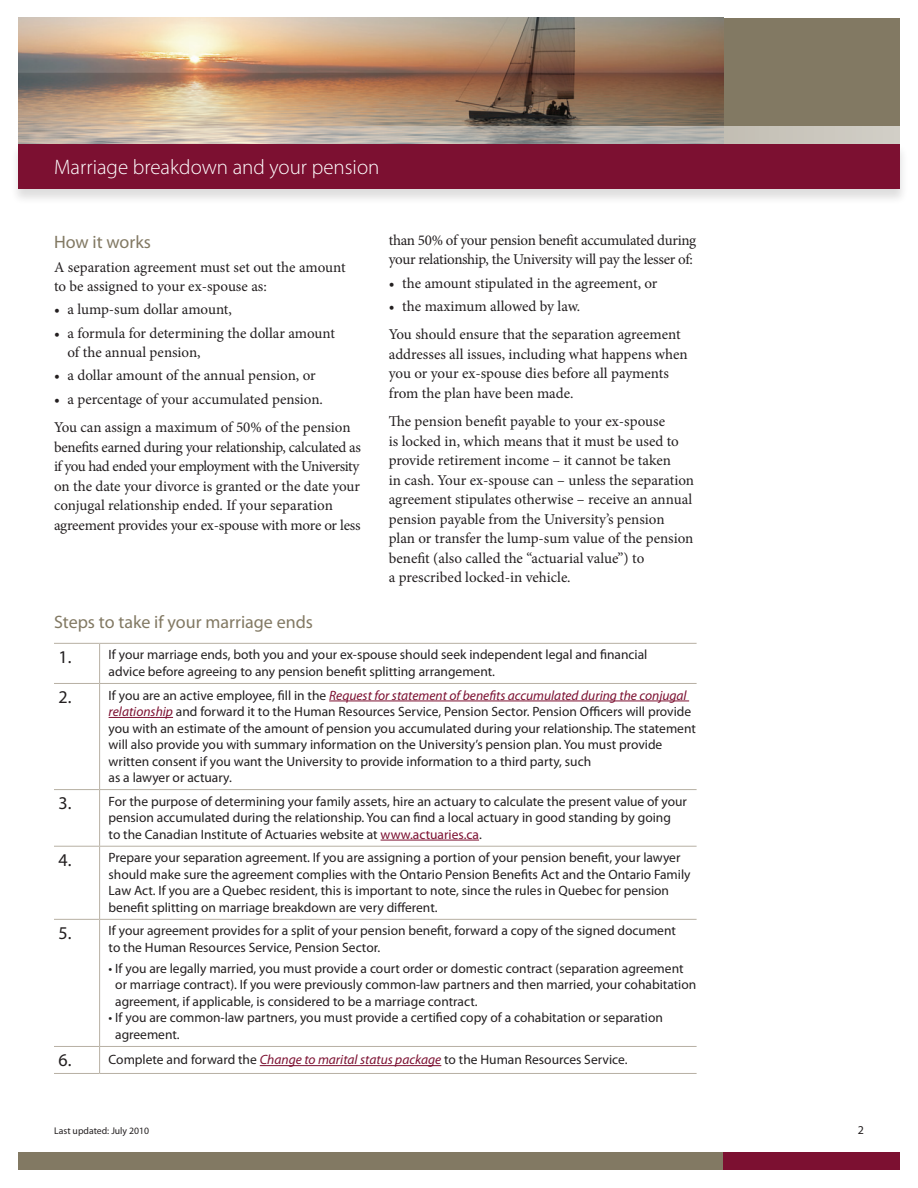
<style>
.page{position:relative;width:918px;height:1188px;background:#fff}
.page>*{position:absolute;margin:0;border:0;box-sizing:border-box;transform-origin:0 0}
.t1{font:300 21px "Myriad Pro";color:#fff}
.Titles_1{font:18px "Myriad Pro";color:#827963}
.t2{font:18px "Myriad Pro";color:#231f20}
.Main_Body_Copy{font:15px/19.5px "Minion Pro";letter-spacing:-.005em;color:#231f20}
.Body_Copy_Bullets{font:15px/19.5px "Minion Pro";color:#231f20}
.t3{font:13.5px/16.5px "Myriad Pro";color:#231f20}
.t4{font:12px "Myriad Pro";color:#231f20}
.t5{font:9.75px "Myriad Pro";color:#231f20}
.s1{font-style:italic;color:#7c1031}
.s2{color:#7c1031}
</style>
<div class="page">
<div style="left:714px;top:18px;width:186px;height:126px;background:#827963"></div>
<img style="left:18px;top:18px;width:706px;height:108px">
<div style="left:10px;top:143px;width:898px;height:62px;background:#231f20;opacity:.15"></div>
<div style="left:18px;top:144px;width:882px;height:45px;background:#7c1031"></div>
<svg style="left:18px;top:126px;width:882px;height:18px;background:#beb8ae"></svg>
<div style="left:18px;top:1152px;width:706px;height:18px;background:#827963"></div>
<div style="left:724px;top:1152px;width:176px;height:18px;background:#7c1031"></div>
<hr style="left:54px;top:643px;width:46px;height:1px;background:#b7b0a3">
<hr style="left:100px;top:643px;width:597px;height:1px;background:#b7b0a3">
<hr style="left:54px;top:683px;width:46px;height:1px;background:#b7b0a3">
<hr style="left:100px;top:683px;width:597px;height:1px;background:#b7b0a3">
<hr style="left:54px;top:789px;width:46px;height:1px;background:#b7b0a3">
<hr style="left:100px;top:789px;width:597px;height:1px;background:#b7b0a3">
<hr style="left:54px;top:846px;width:46px;height:1px;background:#b7b0a3">
<hr style="left:100px;top:846px;width:597px;height:1px;background:#b7b0a3">
<hr style="left:54px;top:919px;width:46px;height:1px;background:#b7b0a3">
<hr style="left:100px;top:919px;width:597px;height:1px;background:#b7b0a3">
<hr style="left:54px;top:1046px;width:46px;height:1px;background:#b7b0a3">
<hr style="left:100px;top:1046px;width:597px;height:1px;background:#b7b0a3">
<hr style="left:54px;top:1073px;width:46px;height:1px;background:#b7b0a3">
<hr style="left:100px;top:1073px;width:597px;height:1px;background:#b7b0a3">
<hr style="left:99px;top:644px;width:1px;height:39px;background:#b7b0a3">
<hr style="left:99px;top:684px;width:1px;height:105px;background:#b7b0a3">
<hr style="left:99px;top:790px;width:1px;height:56px;background:#b7b0a3">
<hr style="left:99px;top:847px;width:1px;height:72px;background:#b7b0a3">
<hr style="left:99px;top:920px;width:1px;height:126px;background:#b7b0a3">
<svg style="left:99px;top:1047px;width:1px;height:26px"></svg>
<hr style="left:329px;top:701px;width:360px;height:1px;background:#7c1031">
<hr style="left:109px;top:717px;width:64px;height:1px;background:#7c1031">
<hr style="left:381px;top:840px;width:98px;height:1px;background:#7c1031">
<hr style="left:260px;top:1065px;width:181px;height:1px;background:#7c1031">
<p class="t1" style="left:54px;top:154px;width:327px">Marriage breakdown and your pension</p>
<p class="Titles_1" style="left:54px;top:230px;width:99px">How it works</p>
<p class="Main_Body_Copy" style="left:54px;top:257px;width:293px">A separation agreement must set out the amount to be assigned to your ex-spouse as:</p>
<p class="Body_Copy_Bullets" style="left:54px;top:300px;width:179px">• a lump-sum dollar amount,</p>
<p class="Body_Copy_Bullets" style="left:68px;top:323px;width:269px;text-indent:-14px">• a formula for determining the dollar amount of the annual pension,</p>
<p class="Body_Copy_Bullets" style="left:54px;top:366px;width:263px">• a dollar amount of the annual pension, or</p>
<p class="Body_Copy_Bullets" style="left:54px;top:389px;width:271px">• a percentage of your accumulated pension.</p>
<p class="Main_Body_Copy" style="left:54px;top:418px;width:309px">You can assign a maximum of 50% of the pension benefits earned during your relationship, calculated as if you had ended your employment with the University on the date your divorce is granted or the date your conjugal relationship ended. If your separation agreement provides your ex-spouse with more or less</p>
<p class="Titles_1" style="left:54px;top:611px;width:261px">Steps to take if your marriage ends</p>
<p class="Main_Body_Copy" style="left:389px;top:230px;width:309px">than 50% of your pension benefit accumulated during your relationship, the University will pay the lesser of:</p>
<p class="Body_Copy_Bullets" style="left:389px;top:273px;width:270px">• the amount stipulated in the agreement, or</p>
<p class="Body_Copy_Bullets" style="left:389px;top:296px;width:193px">• the maximum allowed by law.</p>
<p class="Main_Body_Copy" style="left:389px;top:325px;width:301px">You should ensure that the separation agreement addresses all issues, including what happens when you or your ex-spouse dies before all payments from the plan have been made.</p>
<p class="Main_Body_Copy" style="left:389px;top:412px;width:307px">The pension benefit payable to your ex-spouse<br>is locked in, which means that it must be used to provide retirement income – it cannot be taken<br>in cash. Your ex-spouse can – unless the separation agreement stipulates otherwise – receive an annual pension payable from the University’s pension plan or transfer the lump-sum value of the pension benefit (also called the “actuarial value”) to<br>a prescribed locked-in vehicle.</p>
<p class="t2" style="left:58px;top:646px;width:14px">1.</p>
<p class="t3" style="left:109px;top:646px;width:540px">If your marriage ends, both you and your ex-spouse should seek independent legal and financial advice before agreeing to any pension benefit splitting arrangement.</p>
<p class="t2" style="left:58px;top:686px;width:14px">2.</p>
<p class="t3" style="left:109px;top:687px;width:589px">If you are an active employee, fill in the <span class="s1">Request for statement of benefits accumulated during the conjugal relationship</span> and forward it to the Human Resources Service, Pension Sector. Pension Officers will provide you with an estimate of the amount of pension you accumulated during your relationship. The statement will also provide you with summary information on the University’s pension plan. You must provide written consent if you want the University to provide information to a third party, such<br>as a lawyer or actuary.</p>
<p class="t2" style="left:58px;top:792px;width:14px">3.</p>
<p class="t3" style="left:109px;top:793px;width:580px">For the purpose of determining your family assets, hire an actuary to calculate the present value of your pension accumulated during the relationship. You can find a local actuary in good standing by going<br>to the Canadian Institute of Actuaries website at <span class="s2">www.actuaries.ca</span>.</p>
<p class="t2" style="left:58px;top:849px;width:14px">4.</p>
<p class="t3" style="left:109px;top:849px;width:583px">Prepare your separation agreement. If you are assigning a portion of your pension benefit, your lawyer should make sure the agreement complies with the Ontario Pension Benefits Act and the Ontario Family Law Act. If you are a Quebec resident, this is important to note, since the rules in Quebec for pension benefit splitting on marriage breakdown are very different.</p>
<p class="t2" style="left:58px;top:922px;width:14px">5.</p>
<p class="t3" style="left:109px;top:922px;width:569px">If your agreement provides for a split of your pension benefit, forward a copy of the signed document to the Human Resources Service, Pension Sector.</p>
<p class="t3" style="left:115px;top:960px;width:583px;text-indent:-7px">• If you are legally married, you must provide a court order or domestic contract (separation agreement or marriage contract). If you were previously common-law partners and then married, your cohabitation agreement, if applicable, is considered to be a marriage contract.</p>
<p class="t3" style="left:115px;top:1009px;width:549px;text-indent:-7px">• If you are common-law partners, you must provide a certified copy of a cohabitation or separation agreement.</p>
<p class="t2" style="left:58px;top:1049px;width:14px">6.</p>
<p class="t3" style="left:109px;top:1051px;width:520px">Complete and forward the <span class="s1">Change to marital status package</span> to the Human Resources Service.</p>
<p class="t5" style="left:54px;top:1125px;width:97px">Last updated: July 2010</p>
<p class="t4" style="left:858px;top:1123px;width:8px">2</p>
</div>
